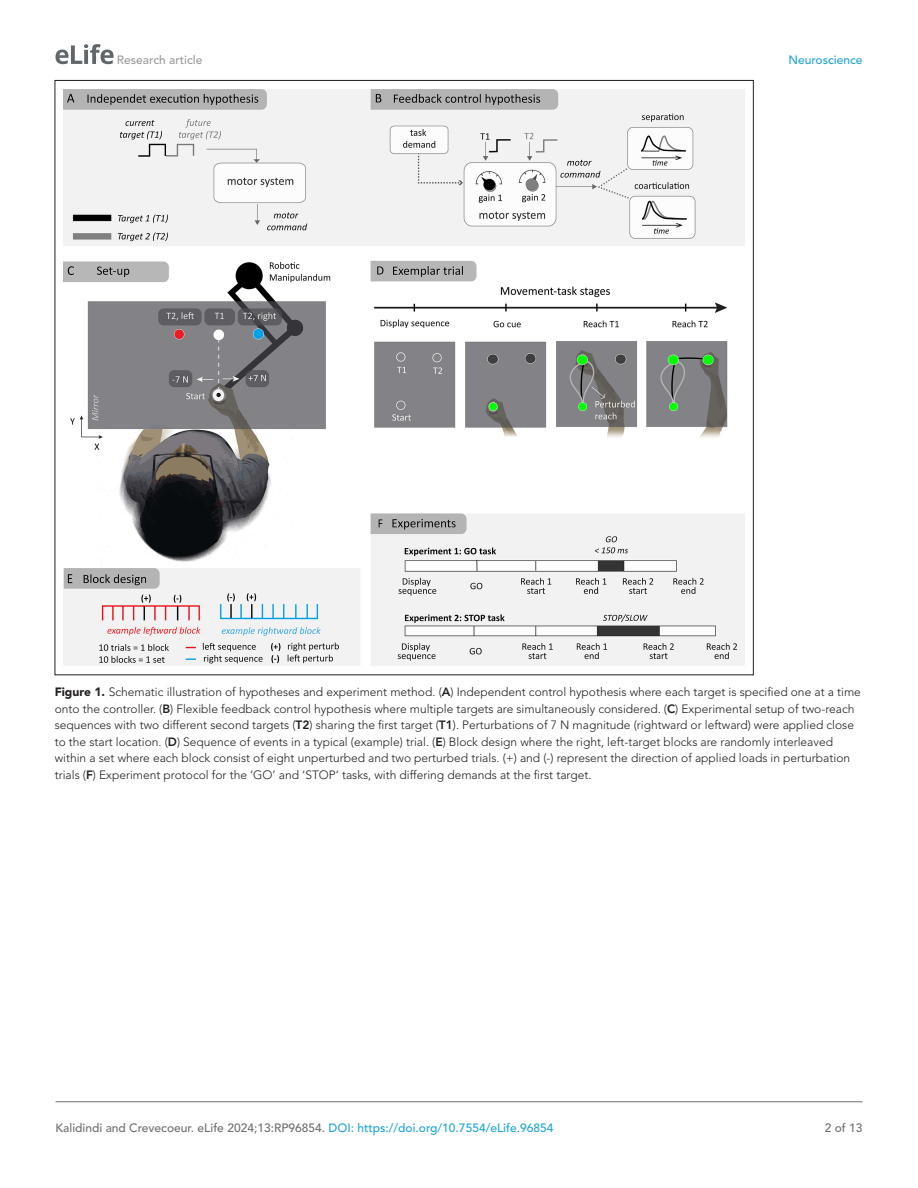
<style>
.page{position:relative;width:918px;height:1188px;background:#fff}
.page>*{position:absolute;margin:0;border:0;box-sizing:border-box;transform-origin:0 0}
.t1{font:300 12px/16.5px "Avenir LT Std";color:#231f20}
.t2{font:500 12px "Avenir LT Std";color:#6e6e70}
.t3{font:500 12px "Avenir LT Std";color:#9a9a9a}
.t4{font:500 12px "Avenir LT Std";color:#1ea4d7}
.s1{font-weight:900}
.s2{font-weight:800}
.s3{color:#1ea4d7}
</style>
<div class="page">
<svg style="left:56px;top:44px;width:58px;height:20px"></svg>
<hr style="left:56px;top:1101px;width:806px;height:1px;background:#6e6e70">
<img style="left:64px;top:89px;width:680px;height:577px">
<p class="t3" style="left:117px;top:53px;width:87px">Research article</p>
<p class="t4" style="left:788px;top:53px;width:76px">Neuroscience</p>
<p class="t1" style="left:55px;top:684px;width:808px"><span class="s1">Figure 1.</span> Schematic illustration of hypotheses and experiment method. (<span class="s2">A</span>) Independent control hypothesis where each target is specified one at a time onto the controller. (<span class="s2">B</span>) Flexible feedback control hypothesis where multiple targets are simultaneously considered. (<span class="s2">C</span>) Experimental setup of two-reach sequences with two different second targets (<span class="s2">T2</span>) sharing the first target (<span class="s2">T1</span>). Perturbations of 7 N magnitude (rightward or leftward) were applied close to the start location. (<span class="s2">D</span>) Sequence of events in a typical (example) trial. (<span class="s2">E</span>) Block design where the right, left-target blocks are randomly interleaved within a set where each block consist of eight unperturbed and two perturbed trials. (+) and (-) represent the direction of applied loads in perturbation trials (<span class="s2">F</span>) Experiment protocol for the ‘GO’ and ‘STOP’ tasks, with differing demands at the first target.</p>
<p class="t2" style="left:56px;top:1121px;width:499px">Kalidindi and Crevecoeur. eLife 2024;13:RP96854. <span class="s3">DOI: https://doi.org/10.7554/eLife.96854</span></p>
<p class="t2" style="left:825px;top:1121px;width:39px">2 of 13</p>
</div>
